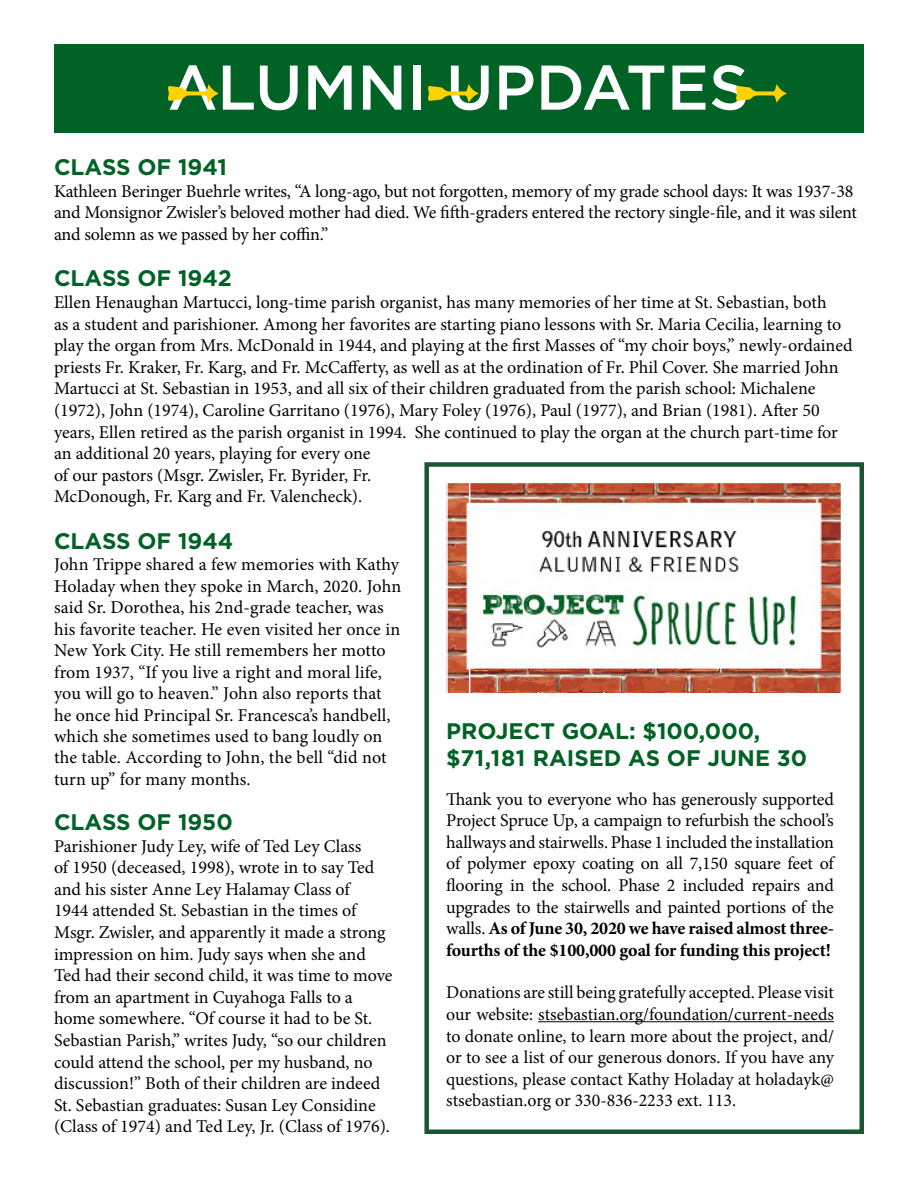
<style>
.page{position:relative;width:918px;height:1188px;background:#fff}
.page>*{position:absolute;margin:0;border:0;box-sizing:border-box;transform-origin:0 0}
.t1{font:500 63px "Gotham";color:#fff}
.t2{font:700 22.5px/27px "Gotham";color:#006225}
.t3{font:18px/21.6px "Minion Pro";color:#000}
.s1{font-weight:700}
</style>
<div class="page">
<div style="left:54px;top:44px;width:810px;height:89px;background:#006225"></div>
<svg style="left:168px;top:65px;width:51px;height:45px"></svg>
<svg style="left:736px;top:84px;width:51px;height:19px"></svg>
<svg style="left:428px;top:84px;width:51px;height:19px"></svg>
<img style="left:449px;top:485px;width:390px;height:208px">
<div style="left:446px;top:482px;width:396px;height:214px;border:2px solid #fff"></div>
<img style="left:472px;top:485px;width:367px;height:207px">
<div style="left:469px;top:482px;width:373px;height:224px;border:2px solid #fff"></div>
<hr style="left:538px;top:1021px;width:296px;height:1px;background:#000">
<div style="left:424px;top:462px;width:440px;height:672px;border:4px solid #1a5632"></div>
<h1 class="t1" style="left:217px;top:46px;width:534px">LUMNI UPDATES</h1>
<p class="t2" style="left:54px;top:154px;width:174px">CLASS OF 1941</p>
<p class="t3" style="left:54px;top:180px;width:804px">Kathleen Beringer Buehrle writes, “A long-ago, but not forgotten, memory of my grade school days: It was 1937-38 and Monsignor Zwisler’s beloved mother had died. We fifth-graders entered the rectory single-file, and it was silent and solemn as we passed by her coffin.”</p>
<p class="t2" style="left:54px;top:265px;width:179px">CLASS OF 1942</p>
<p class="t3" style="left:54px;top:292px;width:800px">Ellen Henaughan Martucci, long-time parish organist, has many memories of her time at St. Sebastian, both<br>as a student and parishioner. Among her favorites are starting piano lessons with Sr. Maria Cecilia, learning to play the organ from Mrs. McDonald in 1944, and playing at the first Masses of “my choir boys,” newly-ordained priests Fr. Kraker, Fr. Karg, and Fr. McCafferty, as well as at the ordination of Fr. Phil Cover. She married John Martucci at St. Sebastian in 1953, and all six of their children graduated from the parish school: Michalene (1972), John (1974), Caroline Garritano (1976), Mary Foley (1976), Paul (1977), and Brian (1981). After 50 years, Ellen retired as the parish organist in 1994. She continued to play the organ at the church part-time for an additional 20 years, playing for every one<br>of our pastors (Msgr. Zwisler, Fr. Byrider, Fr.<br>McDonough, Fr. Karg and Fr. Valencheck).</p>
<p class="t2" style="left:54px;top:527px;width:181px">CLASS OF 1944</p>
<p class="t3" style="left:54px;top:554px;width:349px">John Trippe shared a few memories with Kathy Holaday when they spoke in March, 2020. John said Sr. Dorothea, his 2nd-grade teacher, was his favorite teacher. He even visited her once in New York City. He still remembers her motto from 1937, “If you live a right and moral life, you will go to heaven.” John also reports that he once hid Principal Sr. Francesca’s handbell, which she sometimes used to bang loudly on the table. According to John, the bell “did not turn up” for many months.</p>
<p class="t2" style="left:54px;top:808px;width:180px">CLASS OF 1950</p>
<p class="t3" style="left:54px;top:835px;width:340px">Parishioner Judy Ley, wife of Ted Ley Class<br>of 1950 (deceased, 1998), wrote in to say Ted and his sister Anne Ley Halamay Class of<br>1944 attended St. Sebastian in the times of Msgr. Zwisler, and apparently it made a strong impression on him. Judy says when she and Ted had their second child, it was time to move from an apartment in Cuyahoga Falls to a home somewhere. “Of course it had to be St.<br>Sebastian Parish,” writes Judy, “so our children could attend the school, per my husband, no discussion!” Both of their children are indeed St. Sebastian graduates: Susan Ley Considine (Class of 1974) and Ted Ley, Jr. (Class of 1976).</p>
<p class="t2" style="left:446px;top:718px;width:363px">PROJECT GOAL: $100,000, $71,181 RAISED AS OF JUNE 30</p>
<p class="t3" style="left:446px;top:788px;width:389px;text-align:justify">Thank you to everyone who has generously supported Project Spruce Up, a campaign to refurbish the school’s hallways and stairwells. Phase 1 included the installation of polymer epoxy coating on all 7,150 square feet of flooring in the school. Phase 2 included repairs and upgrades to the stairwells and painted portions of the walls. <span class="s1">As of June 30, 2020 we have raised almost three&shy;fourths of the $100,000 goal for funding this project!</span></p>
<p class="t3" style="left:446px;top:982px;width:389px;text-align:justify">Donations are still being gratefully accepted. Please visit our website: stsebastian.org/foundation/current-needs to donate online, to learn more about the project, and/ or to see a list of our generous donors. If you have any questions, please contact Kathy Holaday at holadayk@ stsebastian.org or 330-836-2233 ext. 113.</p>
</div>
